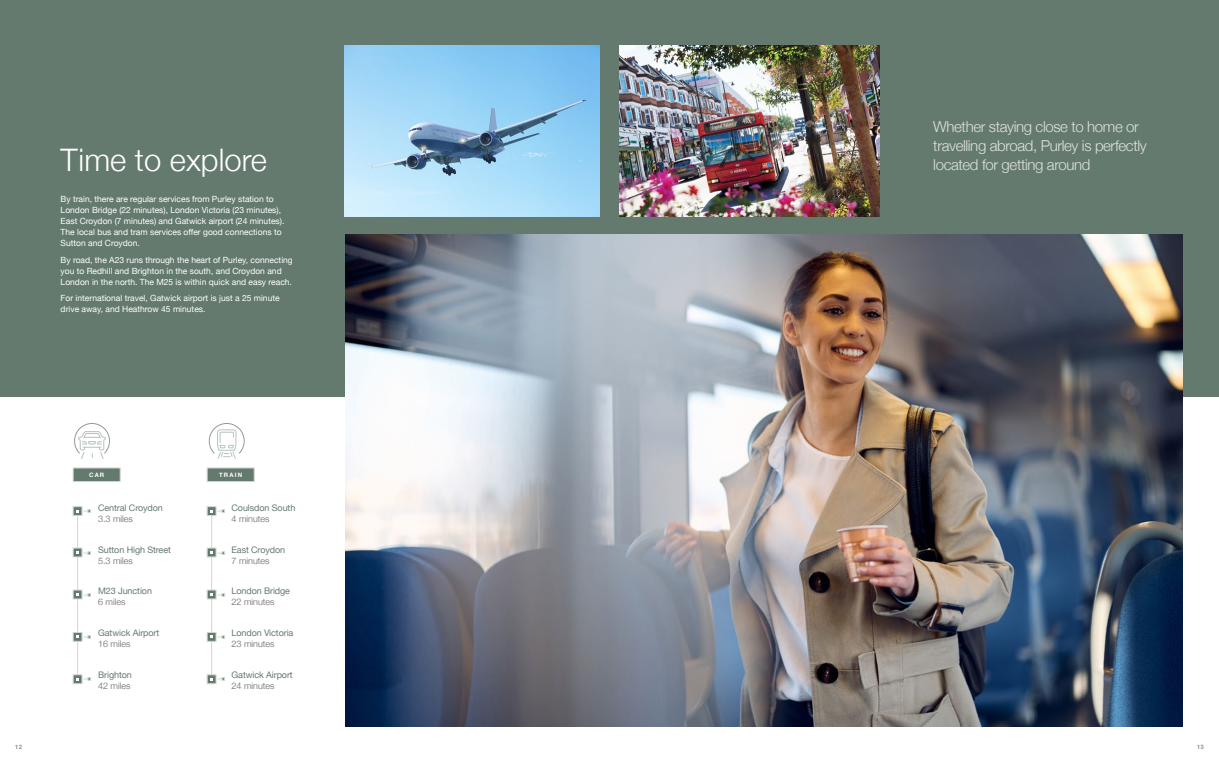
<style>
.page{position:relative;width:1219px;height:766px;background:#fff}
.page>*{position:absolute;margin:0;border:0;box-sizing:border-box;transform-origin:0 0}
.t1{font:300 31px "Helvetica Neue";color:#fff}
.t2{font:300 15px/19px "Helvetica Neue";letter-spacing:-.025em;color:#dee3de}
.t3{font:9px "Helvetica Neue";letter-spacing:-.01em;color:#647a6e}
.t4{font:300 9px "Helvetica Neue";color:#656166}
.t5{font:8.5px/11px "Helvetica Neue";color:#fff}
.t6{font:700 6px "Helvetica Neue";letter-spacing:.2em;color:#fff}
.t7{font:500 6px "Helvetica Neue";color:#857d82}
</style>
<div class="page">
<div style="left:0;top:0;width:1219px;height:396px;background:#647a6e"></div>
<div style="left:73px;top:467px;width:47px;height:14px;background:#647a6e;border:1px solid #cfd8d0"></div>
<img style="left:345px;top:234px;width:837px;height:492px">
<img style="left:344px;top:45px;width:256px;height:172px">
<img style="left:619px;top:45px;width:261px;height:172px">
<div style="left:207px;top:467px;width:47px;height:14px;background:#647a6e;border:1px solid #cfd8d0"></div>
<hr style="left:211px;top:509px;width:1px;height:170px;background:#cfd8d0">
<svg style="left:207px;top:506px;width:9px;height:9px"></svg>
<div style="left:207px;top:547px;width:9px;height:10px;background:#647a6e;border:1px solid #cfd8d0"></div>
<div style="left:207px;top:589px;width:9px;height:10px;background:#647a6e;border:1px solid #cfd8d0"></div>
<div style="left:207px;top:632px;width:9px;height:9px;background:#647a6e;border:1px solid #cfd8d0"></div>
<svg style="left:207px;top:674px;width:9px;height:9px"></svg>
<svg style="left:210px;top:509px;width:15px;height:3px"></svg>
<svg style="left:210px;top:551px;width:15px;height:3px"></svg>
<svg style="left:210px;top:593px;width:15px;height:3px"></svg>
<svg style="left:210px;top:635px;width:15px;height:3px"></svg>
<svg style="left:210px;top:677px;width:15px;height:3px"></svg>
<hr style="left:77px;top:509px;width:1px;height:170px;background:#cfd8d0">
<svg style="left:73px;top:506px;width:9px;height:9px"></svg>
<div style="left:73px;top:547px;width:9px;height:10px;background:#647a6e;border:1px solid #cfd8d0"></div>
<div style="left:73px;top:589px;width:9px;height:10px;background:#647a6e;border:1px solid #cfd8d0"></div>
<div style="left:73px;top:632px;width:9px;height:9px;background:#647a6e;border:1px solid #cfd8d0"></div>
<svg style="left:73px;top:674px;width:9px;height:9px"></svg>
<svg style="left:76px;top:509px;width:15px;height:3px"></svg>
<svg style="left:76px;top:551px;width:15px;height:3px"></svg>
<svg style="left:76px;top:593px;width:15px;height:3px"></svg>
<svg style="left:76px;top:635px;width:15px;height:3px"></svg>
<svg style="left:76px;top:677px;width:15px;height:3px"></svg>
<svg style="left:74px;top:423px;width:36px;height:36px"></svg>
<svg style="left:208px;top:423px;width:37px;height:36px"></svg>
<h1 class="t1" style="left:61px;top:135px;width:208px">Time to explore</h1>
<p class="t5" style="left:61px;top:194px;width:225px">By train, there are regular services from Purley station to London Bridge (22 minutes), London Victoria (23 minutes), East Croydon (7 minutes) and Gatwick airport (24 minutes).<br>The local bus and tram services offer good connections to Sutton and Croydon.</p>
<p class="t5" style="left:61px;top:255px;width:234px">By road, the A23 runs through the heart of Purley, connecting you to Redhill and Brighton in the south, and Croydon and<br>London in the north. The M25 is within quick and easy reach.</p>
<p class="t5" style="left:61px;top:293px;width:220px">For international travel, Gatwick airport is just a 25 minute drive away, and Heathrow 45 minutes.</p>
<p class="t6" style="left:89px;top:469px;width:17px">CAR</p>
<p class="t6" style="left:219px;top:470px;width:25px">TRAIN</p>
<p class="t3" style="left:98px;top:501px;width:66px">Central Croydon</p>
<p class="t4" style="left:98px;top:511px;width:36px">3.3 miles</p>
<p class="t3" style="left:232px;top:501px;width:65px">Coulsdon South</p>
<p class="t4" style="left:232px;top:511px;width:39px">4 minutes</p>
<p class="t3" style="left:98px;top:542px;width:74px">Sutton High Street</p>
<p class="t4" style="left:98px;top:553px;width:36px">5.3 miles</p>
<p class="t3" style="left:232px;top:542px;width:55px">East Croydon</p>
<p class="t4" style="left:232px;top:553px;width:39px">7 minutes</p>
<p class="t3" style="left:98px;top:584px;width:55px">M23 Junction</p>
<p class="t4" style="left:98px;top:594px;width:29px">6 miles</p>
<p class="t3" style="left:232px;top:584px;width:60px">London Bridge</p>
<p class="t4" style="left:232px;top:594px;width:45px">22 minutes</p>
<p class="t3" style="left:98px;top:626px;width:63px">Gatwick Airport</p>
<p class="t4" style="left:98px;top:636px;width:34px">16 miles</p>
<p class="t3" style="left:232px;top:625px;width:63px">London Victoria</p>
<p class="t4" style="left:232px;top:636px;width:45px">23 minutes</p>
<p class="t3" style="left:98px;top:668px;width:35px">Brighton</p>
<p class="t4" style="left:98px;top:678px;width:34px">42 miles</p>
<p class="t3" style="left:232px;top:668px;width:63px">Gatwick Airport</p>
<p class="t4" style="left:232px;top:678px;width:45px">24 minutes</p>
<h2 class="t2" style="left:933px;top:116px;width:215px">Whether staying close to home or travelling abroad, Purley is perfectly located for getting around</h2>
<p class="t7" style="left:15px;top:741px;width:8px">12</p>
<p class="t7" style="left:1197px;top:741px;width:8px">13</p>
</div>
